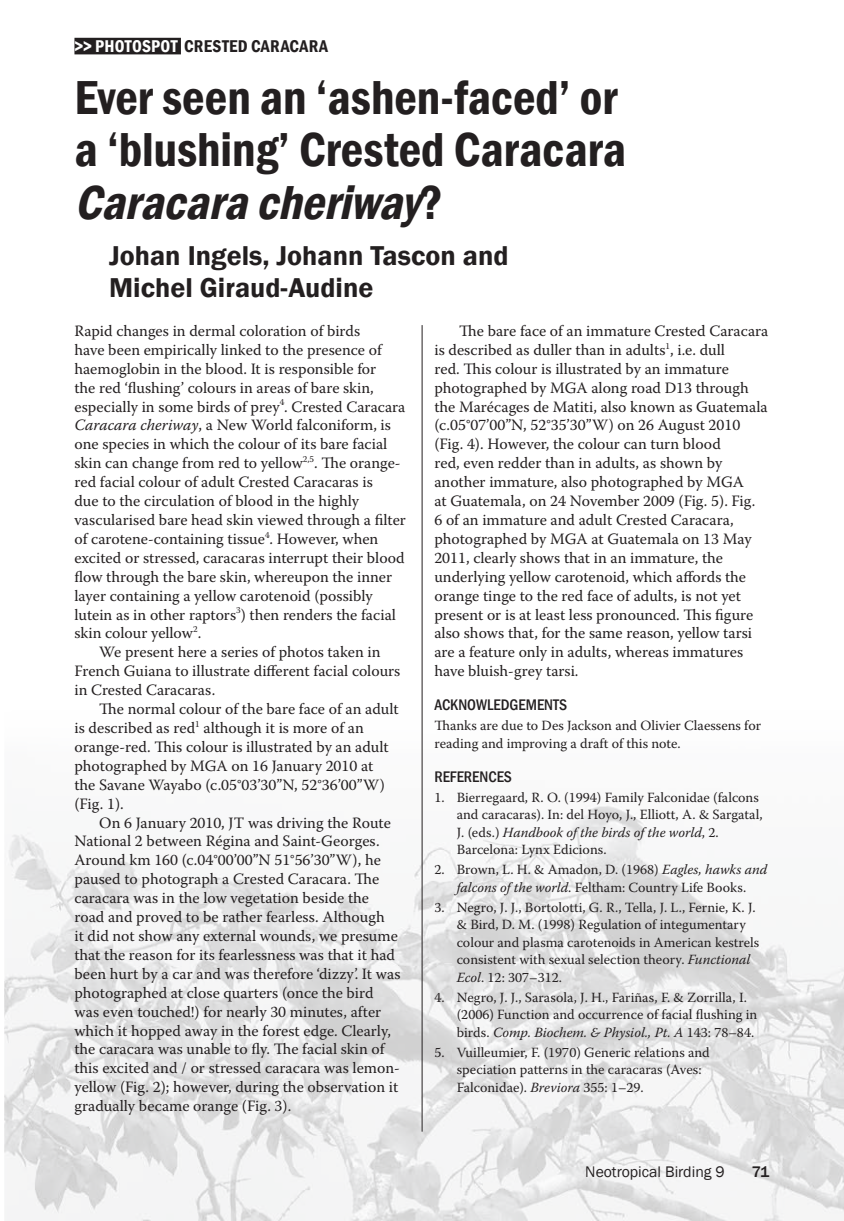
<style>
.page{position:relative;width:844px;height:1221px;background:#fff}
.page>*{position:absolute;margin:0;border:0;box-sizing:border-box;transform-origin:0 0}
.t1{font:600 condensed 49px/52.5px "Franklin Gothic";color:#231f20}
.t2{font:600 28px/31.5px "Franklin Gothic";color:#231f20}
.t3{font:600 condensed 17.5px "Franklin Gothic";letter-spacing:.02em;color:#231f20}
.t4{font:15.75px/18.9px "Warnock Pro";color:#231f20}
.t5{font:500 condensed 15.75px "Franklin Gothic";color:#231f20}
.t6{font:15.75px "Franklin Gothic";color:#231f20}
.t7{font:500 15.75px "Franklin Gothic";color:#231f20}
.t8{font:14px/17.5px "Warnock Pro";color:#231f20}
.s1{color:#fff}
.s2{font-style:italic}
</style>
<div class="page">
<img style="left:5px;top:704px;width:838px;height:516px">
<hr style="left:421px;top:325px;width:1px;height:806px;background:#231f20">
<div style="left:74px;top:38px;width:107px;height:16px;background:#231f20"></div>
<p class="t3" style="left:74px;top:34px;width:255px"><span class="s1">&gt;&gt; PHOTOSPOT</span> CRESTED CARACARA</p>
<h1 class="t1" style="left:74px;top:70px;width:553px">Ever seen an ‘ashen-faced’ or a ‘blushing’ Crested Caracara<br><span class="s2">Caracaracheriway</span>?</h1>
<h2 class="t2" style="left:109px;top:240px;width:400px">Johan Ingels, Johann Tascon and<br>Michel Giraud-Audine</h2>
<p class="t4" style="left:74px;top:321px;width:287px">Rapid changes in dermal coloration of birds</p>
<p class="t4" style="left:74px;top:340px;width:309px">have been empirically linked to the presence of</p>
<p class="t4" style="left:74px;top:359px;width:303px">haemoglobin in the blood. It is responsible for</p>
<p class="t4" style="left:74px;top:377px;width:301px">the red ‘flushing’ colours in areas of bare skin,</p>
<p class="t4" style="left:74px;top:396px;width:332px">especially in some birds of prey<sup>4</sup>. Crested Caracara</p>
<p class="t4" style="left:74px;top:415px;width:318px"><span class="s2">Caracara cheriway</span>, a New World falconiform, is</p>
<p class="t4" style="left:74px;top:434px;width:314px">one species in which the colour of its bare facial</p>
<p class="t4" style="left:74px;top:453px;width:327px">skin can change from red to yellow<sup>2,5</sup>. The orange-</p>
<p class="t4" style="left:74px;top:472px;width:300px">red facial colour of adult Crested Caracaras is</p>
<p class="t4" style="left:74px;top:491px;width:286px">due to the circulation of blood in the highly</p>
<p class="t4" style="left:74px;top:510px;width:333px">vascularised bare head skin viewed through a filter</p>
<p class="t4" style="left:74px;top:529px;width:305px">of carotene-containing tissue<sup>4</sup>. However, when</p>
<p class="t4" style="left:74px;top:548px;width:332px">excited or stressed, caracaras interrupt their blood</p>
<p class="t4" style="left:74px;top:566px;width:319px">flow through the bare skin, whereupon the inner</p>
<p class="t4" style="left:74px;top:585px;width:299px">layer containing a yellow carotenoid (possibly</p>
<p class="t4" style="left:74px;top:604px;width:323px">lutein as in other raptors<sup>3</sup>) then renders the facial</p>
<p class="t4" style="left:74px;top:623px;width:128px">skin colour yellow<sup>2</sup>.</p>
<p class="t4" style="left:99px;top:642px;width:282px">We present here a series of photos taken in</p>
<p class="t4" style="left:74px;top:661px;width:327px">French Guiana to illustrate different facial colours</p>
<p class="t4" style="left:74px;top:680px;width:142px">in Crested Caracaras.</p>
<p class="t4" style="left:99px;top:699px;width:301px">The normal colour of the bare face of an adult</p>
<p class="t4" style="left:74px;top:718px;width:291px">is described as red<sup>1</sup> although it is more of an</p>
<p class="t4" style="left:74px;top:737px;width:316px">orange-red. This colour is illustrated by an adult</p>
<p class="t4" style="left:74px;top:755px;width:300px">photographed by MGA on 16 January 2010 at</p>
<p class="t4" style="left:74px;top:774px;width:312px">the Savane Wayabo (c.05°03’30”N, 52°36’00”W)</p>
<p class="t4" style="left:74px;top:793px;width:51px">(Fig. 1).</p>
<p class="t4" style="left:99px;top:812px;width:293px">On 6 January 2010, JT was driving the Route</p>
<p class="t4" style="left:74px;top:831px;width:307px">National 2 between Régina and Saint-Georges.</p>
<p class="t4" style="left:74px;top:850px;width:308px">Around km 160 (c.04°00’00”N 51°56’30”W), he</p>
<p class="t4" style="left:74px;top:869px;width:306px">paused to photograph a Crested Caracara. The</p>
<p class="t4" style="left:74px;top:888px;width:296px">caracara was in the low vegetation beside the</p>
<p class="t4" style="left:74px;top:907px;width:312px">road and proved to be rather fearless. Although</p>
<p class="t4" style="left:74px;top:926px;width:325px">it did not show any external wounds, we presume</p>
<p class="t4" style="left:74px;top:944px;width:322px">that the reason for its fearlessness was that it had</p>
<p class="t4" style="left:74px;top:963px;width:327px">been hurt by a car and was therefore ‘dizzy’. It was</p>
<p class="t4" style="left:74px;top:982px;width:300px">photographed at close quarters (once the bird</p>
<p class="t4" style="left:74px;top:1001px;width:308px">was even touched!) for nearly 30 minutes, after</p>
<p class="t4" style="left:74px;top:1020px;width:318px">which it hopped away in the forest edge. Clearly,</p>
<p class="t4" style="left:74px;top:1039px;width:311px">the caracara was unable to fly. The facial skin of</p>
<p class="t4" style="left:74px;top:1058px;width:327px">this excited and / or stressed caracara was lemon-</p>
<p class="t4" style="left:74px;top:1077px;width:325px">yellow (Fig. 2); however, during the observation it</p>
<p class="t4" style="left:74px;top:1096px;width:218px">gradually became orange (Fig. 3).</p>
<p class="t4" style="left:434px;top:321px;width:335px;text-indent:25px">The bare face of an immature Crested Caracara is described as duller than in adults<sup>1</sup>, i.e. dull<br>red. This colour is illustrated by an immature photographed by MGA along road D13 through the Marécages de Matiti, also known as Guatemala (c.05°07’00”N, 52°35’30”W) on 26 August 2010 (Fig. 4). However, the colour can turn blood<br>red, even redder than in adults, as shown by another immature, also photographed by MGA<br>at Guatemala, on 24 November 2009 (Fig. 5). Fig.<br>6 of an immature and adult Crested Caracara, photographed by MGA at Guatemala on 13 May 2011, clearly shows that in an immature, the underlying yellow carotenoid, which affords the orange tinge to the red face of adults, is not yet present or is at least less pronounced. This figure also shows that, for the same reason, yellow tarsi are a feature only in adults, whereas immatures have bluish-grey tarsi.</p>
<p class="t5" style="left:434px;top:694px;width:134px">ACKNOWLEDGEMENTS</p>
<p class="t8" style="left:434px;top:716px;width:328px">Thanks are due to Des Jackson and Olivier Claessens for reading and improving a draft of this note.</p>
<p class="t5" style="left:434px;top:766px;width:79px">REFERENCES</p>
<p class="t8" style="left:456px;top:788px;width:307px;text-indent:-22px">1. Bierregaard, R. O. (1994) Family Falconidae (falcons and caracaras). In: del Hoyo, J., Elliott, A. &amp; Sargatal, J. (eds.) <span class="s2">Handbook of the birds of the world</span>, 2.<br>Barcelona: Lynx Edicions.</p>
<p class="t8" style="left:434px;top:860px;width:334px;text-align:center">2. Brown, L. H. &amp; Amadon, D. (1968) <span class="s2">Eagles, hawks and falcons of the world</span>. Feltham: Country Life Books.</p>
<p class="t8" style="left:456px;top:898px;width:304px;text-indent:-22px">3. Negro, J. J., Bortolotti, G. R., Tella, J. L., Fernie, K. J. &amp; Bird, D. M. (1998) Regulation of integumentary colour and plasma carotenoids in American kestrels consistent with sexual selection theory. <span class="s2">Functional Ecol</span>. 12: 307–312.</p>
<p class="t8" style="left:456px;top:988px;width:302px;text-indent:-22px">4. Negro, J. J., Sarasola, J. H., Fariñas, F. &amp; Zorrilla, I. (2006) Function and occurrence of facial flushing in birds. <span class="s2">Comp. Biochem. &amp; Physiol., Pt. A</span> 143: 78–84.</p>
<p class="t8" style="left:456px;top:1043px;width:254px;text-indent:-22px">5. Vuilleumier, F. (1970) Generic relations and speciation patterns in the caracaras (Aves:<br>Falconidae). <span class="s2">Breviora</span> 355: 1–29.</p>
<p class="t6" style="left:585px;top:1161px;width:141px">Neotropical Birding 9</p>
<p class="t7" style="left:751px;top:1161px;width:19px">71</p>
</div>
